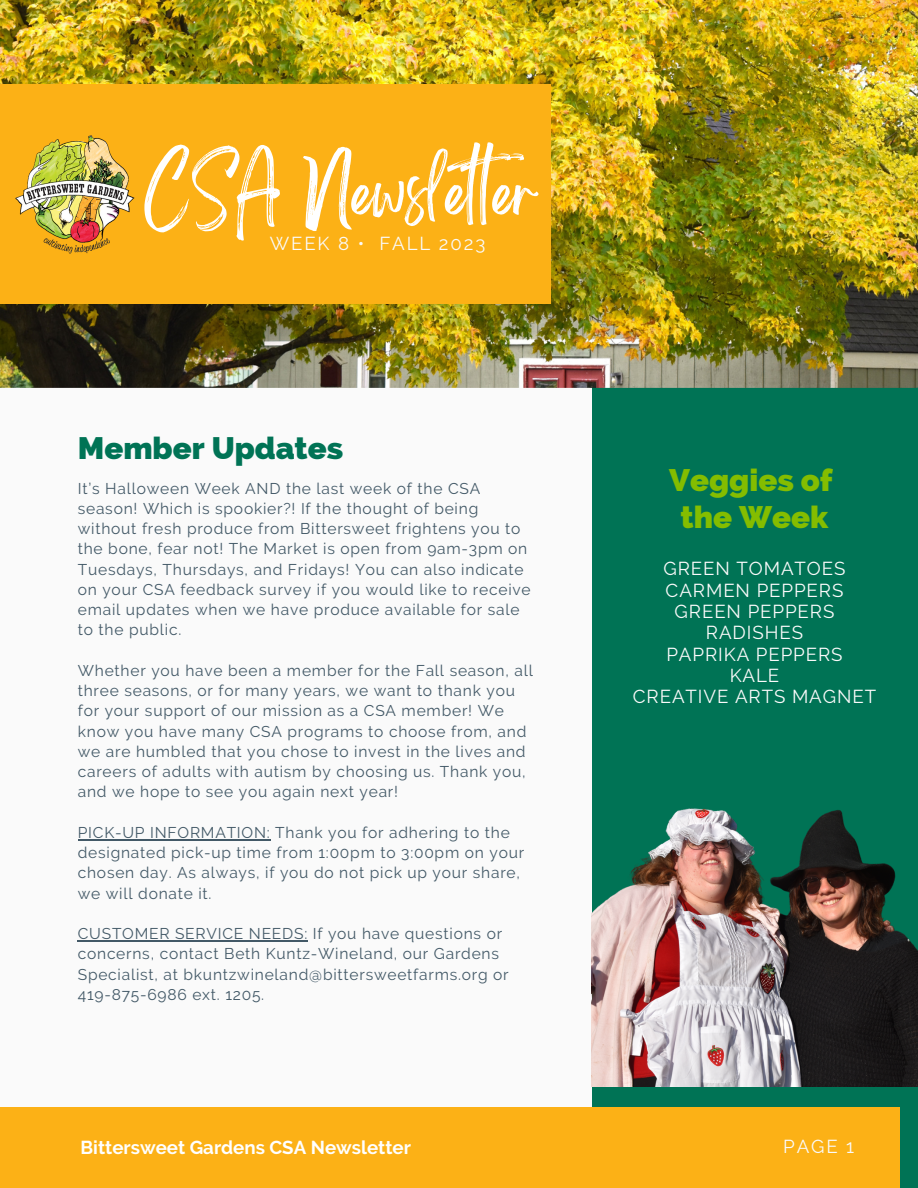
<style>
.page{position:relative;width:918px;height:1188px;background:#fafafa}
.page>*{position:absolute;margin:0;border:0;box-sizing:border-box;transform-origin:0 0}
.t1{font:54.45px "Brightwall";color:#fff}
.t2{font:800 31.2px "Raleway";color:#84bd00}
.t3{font:800 31.2px "Raleway";color:#007355}
.t4{font:18.75px "Raleway";letter-spacing:.05em;color:#fafafa}
.t5{font:700 18.75px "Raleway";color:#fff}
.t6{font:18.75px "Raleway";letter-spacing:.1em;color:#fafafa}
.t7{font:15.6px/20.2px "Raleway";letter-spacing:.05em;color:#435967}
</style>
<div class="page">
<div style="left:593px;top:342px;width:325px;height:846px;background:#007355"></div>
<img style="left:0;top:0;width:918px;height:388px">
<img style="left:592px;top:748px;width:326px;height:339px">
<div style="left:0;top:84px;width:550px;height:219px;background:#fcb116"></div>
<div style="left:0;top:1107px;width:900px;height:81px;background:#fcb116"></div>
<img style="left:15px;top:135px;width:120px;height:119px">
<hr style="left:78px;top:839px;width:193px;height:1px;background:#435967">
<hr style="left:78px;top:940px;width:230px;height:1px;background:#435967">
<p class="t1" style="left:144px;top:173px;width:394px">CSA Newsleter</p>
<p class="t6" style="left:270px;top:232px;width:217px">WEEK 8 • FALL 2023</p>
<p class="t3" style="left:78px;top:429px;width:267px">Member Updates</p>
<p class="t7" style="left:78px;top:478px;width:454px">It’s Halloween Week AND the last week of the CSA season! Which is spookier?! If the thought of being without fresh produce from Bittersweet frightens you to the bone, fear not! The Market is open from 9am-3pm on Tuesdays, Thursdays, and Fridays! You can also indicate on your CSA feedback survey if you would like to receive email updates when we have produce available for sale to the public.</p>
<p class="t7" style="left:78px;top:660px;width:457px">Whether you have been a member for the Fall season, all three seasons, or for many years, we want to thank you for your support of our mission as a CSA member! We know you have many CSA programs to choose from, and we are humbled that you chose to invest in the lives and careers of adults with autism by choosing us. Thank you, and we hope to see you again next year!</p>
<p class="t7" style="left:78px;top:822px;width:448px">PICK-UP INFORMATION: Thank you for adhering to the designated pick-up time from 1:00pm to 3:00pm on your chosen day. As always, if you do not pick up your share, we will donate it.</p>
<p class="t7" style="left:78px;top:924px;width:432px">CUSTOMER SERVICE NEEDS: If you have questions or concerns, contact Beth Kuntz-Wineland, our Gardens Specialist, at bkuntzwineland@bittersweetfarms.org or 419-875-6986 ext. 1205.</p>
<p class="t2" style="left:669px;top:462px;width:165px">Veggies of</p>
<p class="t2" style="left:681px;top:499px;width:149px">the Week</p>
<p class="t4" style="left:663px;top:558px;width:184px">GREEN TOMATOES</p>
<p class="t4" style="left:666px;top:579px;width:179px">CARMEN PEPPERS</p>
<p class="t4" style="left:675px;top:600px;width:161px">GREEN PEPPERS</p>
<p class="t4" style="left:706px;top:622px;width:99px">RADISHES</p>
<p class="t4" style="left:666px;top:643px;width:178px">PAPRIKA PEPPERS</p>
<p class="t4" style="left:730px;top:664px;width:51px">KALE</p>
<p class="t4" style="left:633px;top:686px;width:245px">CREATIVE ARTS MAGNET</p>
<p class="t5" style="left:81px;top:1136px;width:332px">Bittersweet Gardens CSA Newsletter</p>
<p class="t4" style="left:783px;top:1135px;width:73px">PAGE 1</p>
</div>
